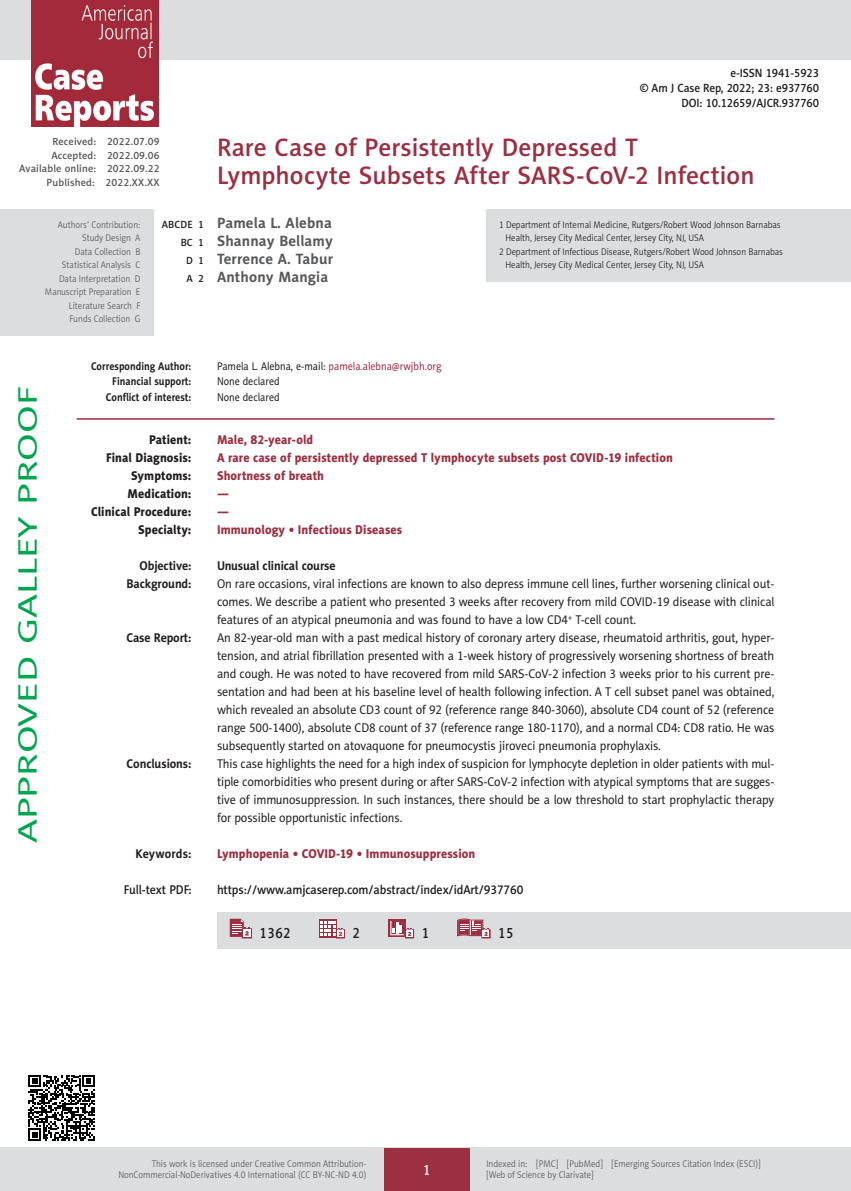
<style>
.page{position:relative;width:851px;height:1191px;background:#fff}
.page>*{position:absolute;margin:0;border:0;box-sizing:border-box;transform-origin:0 0}
.t1{font:27px "Naomi Sans EFN";color:#00a54f;scale:1.5 1}
.AJCR_Tytul{font:25.5px/28.5px "Naomi Sans EFN Medium";color:#9d2f42}
.AJCR_Autorzy{font:700 15px "Naomi Sans EFN";letter-spacing:.01em;color:#57585a}
.AJCR_dane{font:15px "Naomi Sans EFN Medium";letter-spacing:.03em;color:#231f20;scale:.9 1}
.AJCR_e-PAGINA{font:15px "Naomi Sans EFN Medium";color:#fff;scale:.8 1}
.AJCR_Summary_body{font:12.75px/18px "Naomi Sans EFN";letter-spacing:-.01em;color:#231f20;text-align:justify;scale:.95 1}
.AJCR_keywords{font:12.75px "Naomi Sans EFN Heavy";letter-spacing:.005em;color:#9d2f42;scale:.95 1}
.AJCR_keywords-2{font:12.75px "Naomi Sans EFN Heavy";letter-spacing:.005em;color:#231f20;scale:.95 1}
.AJCR_full_text_pdf{font:12.75px "Naomi Sans EFN Medium";letter-spacing:-.01em;color:#231f20;scale:.95 1}
.AJCR_Summary_body-2{font:700 12.75px "Naomi Sans EFN";letter-spacing:-.01em;color:#231f20;scale:.95 1}
.AJCR_keywords-3{font:700 12.75px "Naomi Sans EFN";letter-spacing:.005em;color:#231f20;scale:.95 1}
.AJCR_full_text_pdf-2{font:12px "Naomi Sans EFN Medium";letter-spacing:-.01em;color:#231f20;scale:.95 1}
.AJCR_Adres{font:700 11.25px "Naomi Sans EFN";color:#231f20;scale:.9 1}
.AJCR_Adres-2{font:11.25px "Naomi Sans EFN";color:#9d2f42;scale:.9 1}
.AJCR_Adres-3{font:11.25px "Naomi Sans EFN";color:#231f20;scale:.9 1}
.t2{font:10.5px "Naomi Sans EFN Medium";letter-spacing:.01em;color:#57585a}
.t3{font:9.75px/11.2px "Naomi Sans EFN Light";color:#57585a;scale:.9 1}
.AJCR_Afiliacja{font:9.75px/13.5px "Naomi Sans EFN Light";color:#231f20;scale:.9 1}
.s1{font-family:"Naomi Sans EFN Medium";font-weight:400;font-size:10.5px;color:#231f20}
.s2{color:#231f20}
</style>
<div class="page">
<div style="left:217px;top:912px;width:633px;height:36px;background:#dcdddf"></div>
<svg style="left:230px;top:918px;width:22px;height:20px"></svg>
<div style="left:319px;top:919px;width:17px;height:18px;background:#9d2f42"></div>
<svg style="left:320px;top:920px;width:25px;height:18px"></svg>
<div style="left:388px;top:919px;width:18px;height:18px;background:#9d2f42"></div>
<svg style="left:390px;top:921px;width:24px;height:17px"></svg>
<svg style="left:457px;top:918px;width:33px;height:20px"></svg>
<hr style="left:77px;top:418px;width:697px;height:2px;background:#9d2f42">
<div style="left:0;top:210px;width:153px;height:126px;background:#dcdddf"></div>
<div style="left:486px;top:210px;width:364px;height:72px;background:#dcdddf"></div>
<svg style="left:28px;top:1075px;width:67px;height:66px"></svg>
<div style="left:0;top:0;width:850px;height:60px;background:#dcdddf"></div>
<img style="left:32px;top:0;width:127px;height:127px">
<div style="left:0;top:1148px;width:850px;height:43px;background:#dcdddf"></div>
<div style="left:384px;top:1147px;width:85px;height:43px;background:#9d2f42"></div>
<p class="AJCR_full_text_pdf-2" style="left:730px;top:66px;width:95px">e-ISSN 1941-5923</p>
<p class="AJCR_full_text_pdf-2" style="left:639px;top:81px;width:190px">© Am J Case Rep, 2022; 23: e937760</p>
<p class="AJCR_full_text_pdf-2" style="left:681px;top:96px;width:146px">DOI: 10.12659/AJCR.937760</p>
<p class="AJCR_Tytul" style="left:217px;top:133px;width:539px">Rare Case of Persistently Depressed T<br>Lymphocyte Subsets After SARS-CoV-2 Infection</p>
<p class="AJCR_Autorzy" style="left:162px;top:214px;width:171px"><span class="s1">ABCDE 1</span> Pamela L. Alebna</p>
<p class="AJCR_Autorzy" style="left:181px;top:232px;width:154px"><span class="s1">BC 1</span> Shannay Bellamy</p>
<p class="AJCR_Autorzy" style="left:186px;top:250px;width:148px"><span class="s1">D 1</span> Terrence A. Tabur</p>
<p class="AJCR_Autorzy" style="left:186px;top:268px;width:143px"><span class="s1">A 2</span> Anthony Mangia</p>
<p class="t2" style="left:52px;top:136px;width:109px">Received: 2022.07.09</p>
<p class="t2" style="left:51px;top:149px;width:110px">Accepted: 2022.09.06</p>
<p class="t2" style="left:19px;top:163px;width:142px">Available online: 2022.09.22</p>
<p class="t2" style="left:47px;top:176px;width:114px">Published: 2022.XX.XX</p>
<p class="t3" style="left:58px;top:219px;width:93px">Authors’ Contribution:</p>
<p class="t3" style="left:82px;top:232px;width:66px">Study Design A</p>
<p class="t3" style="left:75px;top:246px;width:74px">Data Collection B</p>
<p class="t3" style="left:62px;top:259px;width:89px">Statistical Analysis C</p>
<p class="t3" style="left:59px;top:273px;width:92px">Data Interpretation D</p>
<p class="t3" style="left:45px;top:286px;width:107px">Manuscript Preparation E</p>
<p class="t3" style="left:69px;top:300px;width:81px">Literature Search F</p>
<p class="t3" style="left:69px;top:313px;width:80px">Funds Collection G</p>
<p class="AJCR_Afiliacja" style="left:505px;top:218px;width:307px;text-indent:-6px">1 Department of Internal Medicine, Rutgers/Robert Wood Johnson Barnabas<br>Health, Jersey City Medical Center, Jersey City, NJ, USA</p>
<p class="AJCR_Afiliacja" style="left:505px;top:245px;width:310px;text-indent:-6px">2 Department of Infectious Disease, Rutgers/Robert Wood Johnson Barnabas<br>Health, Jersey City Medical Center, Jersey City, NJ, USA</p>
<h1 class="t1" style="left:12px;top:843px;width:306px;rotate:-90deg">APPROVED GALLEY PROOF</h1>
<p class="AJCR_Adres" style="left:91px;top:359px;width:113px">Corresponding Author:</p>
<p class="AJCR_Adres-2" style="left:217px;top:359px;width:251px"><span class="s2">Pamela L. Alebna, e-mail:</span> pamela.alebna@rwjbh.org</p>
<p class="AJCR_Adres" style="left:112px;top:375px;width:89px">Financial support:</p>
<p class="AJCR_Adres-3" style="left:217px;top:375px;width:71px">None declared</p>
<p class="AJCR_Adres" style="left:106px;top:391px;width:97px">Conflict of interest:</p>
<p class="AJCR_Adres-3" style="left:217px;top:391px;width:71px">None declared</p>
<p class="AJCR_keywords-2" style="left:149px;top:432px;width:46px">Patient:</p>
<p class="AJCR_keywords" style="left:217px;top:432px;width:103px">Male, 82-year-old</p>
<p class="AJCR_keywords-2" style="left:106px;top:450px;width:91px">Final Diagnosis:</p>
<p class="AJCR_keywords" style="left:217px;top:450px;width:481px">A rare case of persistently depressed T lymphocyte subsets post COVID-19 infection</p>
<p class="AJCR_keywords-2" style="left:131px;top:468px;width:65px">Symptoms:</p>
<p class="AJCR_keywords" style="left:217px;top:468px;width:114px">Shortness of breath</p>
<p class="AJCR_keywords-2" style="left:128px;top:486px;width:69px">Medication:</p>
<p class="AJCR_keywords" style="left:217px;top:486px;width:14px">—</p>
<p class="AJCR_keywords-2" style="left:91px;top:504px;width:107px">Clinical Procedure:</p>
<p class="AJCR_keywords" style="left:217px;top:504px;width:14px">—</p>
<p class="AJCR_keywords-2" style="left:138px;top:522px;width:58px">Specialty:</p>
<p class="AJCR_keywords" style="left:217px;top:522px;width:196px">Immunology • Infectious Diseases</p>
<p class="AJCR_Summary_body-2" style="left:139px;top:558px;width:56px">Objective:</p>
<p class="AJCR_Summary_body-2" style="left:217px;top:558px;width:126px">Unusual clinical course</p>
<p class="AJCR_Summary_body-2" style="left:126px;top:576px;width:70px">Background:</p>
<p class="AJCR_Summary_body" style="left:217px;top:575px;width:588px">On rare occasions, viral infections are known to also depress immune cell lines, further worsening clinical out&shy;comes. We describe a patient who presented 3 weeks after recovery from mild COVID-19 disease with clinical features of an atypical pneumonia and was found to have a low CD4<sup>+</sup> T-cell count.</p>
<p class="AJCR_Summary_body-2" style="left:126px;top:630px;width:70px">Case Report:</p>
<p class="AJCR_Summary_body" style="left:217px;top:629px;width:588px">An 82-year-old man with a past medical history of coronary artery disease, rheumatoid arthritis, gout, hyper&shy;tension, and atrial fibrillation presented with a 1-week history of progressively worsening shortness of breath and cough. He was noted to have recovered from mild SARS-CoV-2 infection 3 weeks prior to his current pre&shy;sentation and had been at his baseline level of health following infection. A T cell subset panel was obtained, which revealed an absolute CD3 count of 92 (reference range 840-3060), absolute CD4 count of 52 (reference range 500-1400), absolute CD8 count of 37 (reference range 180-1170), and a normal CD4: CD8 ratio. He was subsequently started on atovaquone for pneumocystis jiroveci pneumonia prophylaxis.</p>
<p class="AJCR_Summary_body-2" style="left:127px;top:756px;width:70px">Conclusions:</p>
<p class="AJCR_Summary_body" style="left:217px;top:755px;width:588px">This case highlights the need for a high index of suspicion for lymphocyte depletion in older patients with mul&shy;tiple comorbidities who present during or after SARS-CoV-2 infection with atypical symptoms that are sugges&shy;tive of immunosuppression. In such instances, there should be a low threshold to start prophylactic therapy for possible opportunistic infections.</p>
<p class="AJCR_keywords-3" style="left:135px;top:846px;width:60px">Keywords:</p>
<p class="AJCR_keywords" style="left:217px;top:846px;width:273px">Lymphopenia • COVID-19 • Immunosuppression</p>
<p class="AJCR_full_text_pdf" style="left:124px;top:882px;width:73px">Full-text PDF:</p>
<p class="AJCR_full_text_pdf" style="left:217px;top:882px;width:324px">https://www.amjcaserep.com/abstract/index/idArt/937760</p>
<p class="AJCR_dane" style="left:259px;top:924px;width:36px">1362</p>
<p class="AJCR_dane" style="left:352px;top:924px;width:10px">2</p>
<p class="AJCR_dane" style="left:421px;top:924px;width:10px">1</p>
<p class="AJCR_dane" style="left:498px;top:924px;width:19px">15</p>
<p class="t3" style="left:118px;top:1158px;width:277px;text-align:right">This work is licensed under Creative Common Attribution-<br>NonCommercial-NoDerivatives 4.0 International (CC BY-NC-ND 4.0)</p>
<p class="AJCR_e-PAGINA" style="left:423px;top:1160px;width:10px">1</p>
<p class="t3" style="left:486px;top:1158px;width:306px">Indexed in: [PMC] [PubMed] [Emerging Sources Citation Index (ESCI)] [Web of Science by Clarivate]</p>
</div>
